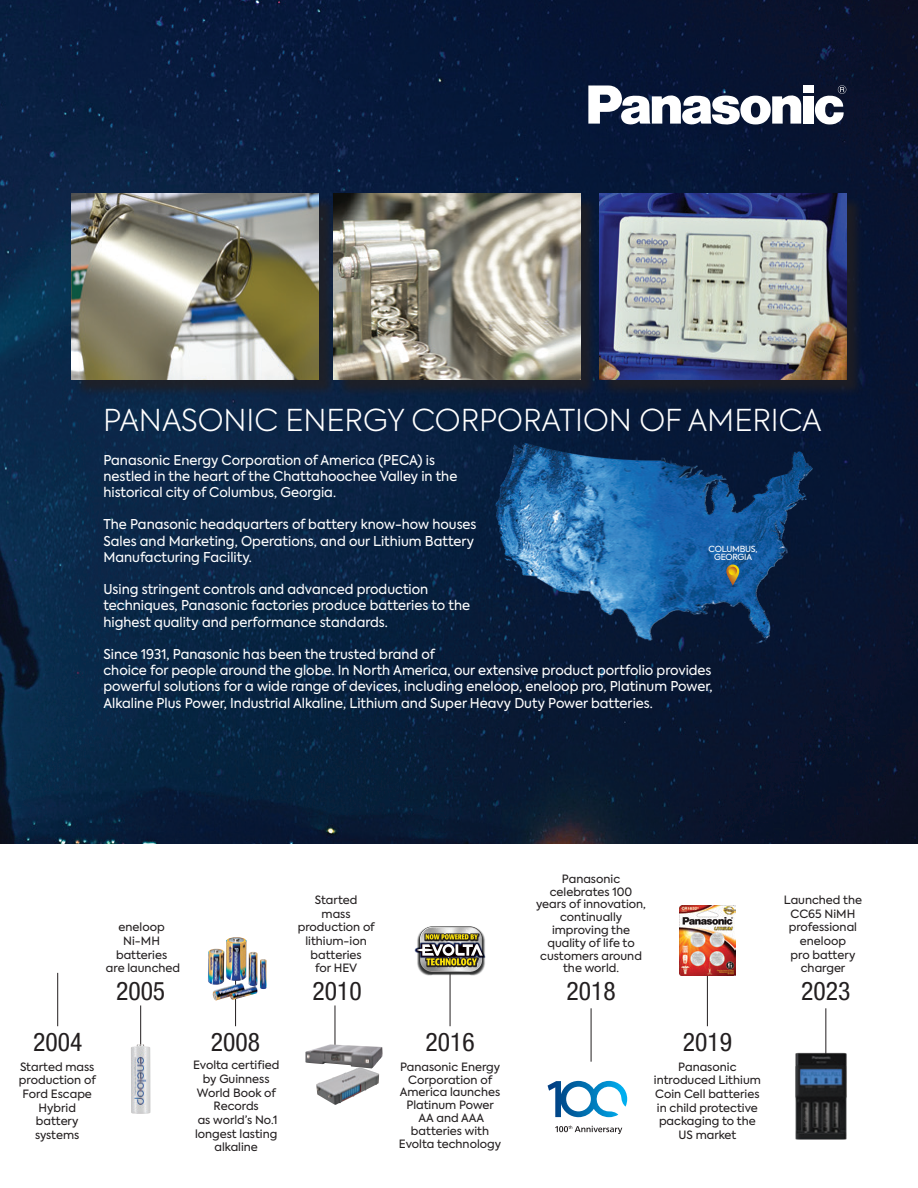
<style>
.page{position:relative;width:918px;height:1188px;background:#fff}
.page>*{position:absolute;margin:0;border:0;box-sizing:border-box;transform-origin:0 0}
.t1{font:300 30px "Axiforma";color:#fff}
.t2{font:condensed 25.65px "Helvetica Neue LT Std";color:#231f20}
.t3{font:13.5px/16.2px "Axiforma";color:#fff}
.t4{font:11.4px/13.6px "Axiforma";color:#231f20;text-align:center}
.t5{font:8.4px/7.8px "Axiforma";letter-spacing:-.025em;color:#fff;text-align:center}
</style>
<div class="page">
<img style="left:0;top:0;width:918px;height:843px">
<div style="left:803px;top:86px;width:11px;height:7px;background:#fff"></div>
<div style="left:803px;top:96px;width:11px;height:28px;background:#fff"></div>
<svg style="left:588px;top:86px;width:213px;height:39px"></svg>
<svg style="left:815px;top:85px;width:31px;height:40px"></svg>
<hr style="left:57px;top:973px;width:1px;height:53px;background:#231f20">
<hr style="left:140px;top:1005px;width:1px;height:54px;background:#231f20">
<hr style="left:235px;top:973px;width:1px;height:53px;background:#231f20">
<hr style="left:335px;top:1005px;width:1px;height:54px;background:#231f20">
<img style="left:208px;top:937px;width:59px;height:63px">
<img style="left:305px;top:1044px;width:78px;height:23px">
<img style="left:316px;top:1067px;width:63px;height:38px">
<img style="left:131px;top:1044px;width:20px;height:70px">
<div style="left:74px;top:196px;width:262px;height:201px;background:#231f20;opacity:.75"></div>
<img style="left:72px;top:193px;width:247px;height:186px">
<div style="left:336px;top:196px;width:262px;height:201px;background:#231f20;opacity:.75"></div>
<img style="left:334px;top:193px;width:247px;height:186px">
<div style="left:601px;top:196px;width:263px;height:201px;background:#231f20;opacity:.75"></div>
<img style="left:599px;top:193px;width:247px;height:186px">
<img style="left:484px;top:427px;width:336px;height:249px">
<hr style="left:450px;top:973px;width:1px;height:53px;background:#231f20">
<svg style="left:416px;top:926px;width:70px;height:50px"></svg>
<svg style="left:725px;top:584px;width:16px;height:3px"></svg>
<svg style="left:726px;top:564px;width:13px;height:22px"></svg>
<svg style="left:729px;top:567px;width:8px;height:8px"></svg>
<hr style="left:825px;top:1008px;width:1px;height:54px;background:#231f20">
<hr style="left:707px;top:973px;width:1px;height:53px;background:#231f20">
<hr style="left:591px;top:1008px;width:1px;height:54px;background:#231f20">
<svg style="left:548px;top:1081px;width:79px;height:36px"></svg>
<svg style="left:555px;top:1126px;width:67px;height:8px"></svg>
<img style="left:795px;top:1047px;width:52px;height:93px">
<img style="left:679px;top:905px;width:56px;height:71px">
<p class="t1" style="left:103px;top:401px;width:720px">PANASONIC ENERGY CORPORATION OF AMERICA</p>
<p class="t3" style="left:103px;top:452px;width:355px">Panasonic Energy Corporation of America (PECA) is nestled in the heart of the Chattahoochee Valley in the historical city of Columbus, Georgia.</p>
<p class="t3" style="left:103px;top:517px;width:375px">The Panasonic headquarters of battery know-how houses</p>
<p class="t3" style="left:103px;top:533px;width:372px">Sales and Marketing, Operations, and our Lithium Battery<br>Manufacturing Facility.</p>
<p class="t3" style="left:103px;top:582px;width:368px">Using stringent controls and advanced production techniques, Panasonic factories produce batteries to the highest quality and performance standards.</p>
<p class="t3" style="left:103px;top:646px;width:611px">Since 1931, Panasonic has been the trusted brand of<br>choice for people around the globe. In North America, our extensive product portfolio provides powerful solutions for a wide range of devices, including eneloop, eneloop pro, Platinum Power, Alkaline Plus Power, Industrial Alkaline, Lithium and Super Heavy Duty Power batteries.</p>
<p class="t5" style="left:708px;top:545px;width:50px">COLUMBUS,<br>GEORGIA</p>
<p class="t4" style="left:106px;top:921px;width:76px">eneloop<br>Ni-MH batteries<br>are launched</p>
<p class="t2" style="left:116px;top:976px;width:51px">2005</p>
<p class="t2" style="left:33px;top:1027px;width:51px">2004</p>
<p class="t4" style="left:19px;top:1060px;width:78px">Started mass production of<br>Ford Escape<br>Hybrid battery systems</p>
<p class="t2" style="left:211px;top:1027px;width:51px">2008</p>
<p class="t4" style="left:193px;top:1058px;width:88px">Evolta certified by Guinness<br>World Book of<br>Records<br>as world’s No.1 longest lasting alkaline</p>
<p class="t4" style="left:298px;top:893px;width:78px">Started<br>mass production of lithium-ion batteries<br>for HEV</p>
<p class="t2" style="left:312px;top:976px;width:51px">2010</p>
<p class="t2" style="left:425px;top:1027px;width:51px">2016</p>
<p class="t4" style="left:399px;top:1060px;width:104px;line-height:12.8px">Panasonic Energy<br>Corporation of<br>America launches<br>Platinum Power<br>AA and AAA batteries with<br>Evolta technology</p>
<p class="t4" style="left:536px;top:872px;width:111px;line-height:12.9px">Panasonic celebrates 100 years of innovation, continually improving the quality of life to customers around the world.</p>
<p class="t2" style="left:566px;top:976px;width:51px">2018</p>
<p class="t2" style="left:683px;top:1027px;width:51px">2019</p>
<p class="t4" style="left:654px;top:1060px;width:108px">Panasonic introduced Lithium<br>Coin Cell batteries in child protective packaging to the<br>US market</p>
<p class="t4" style="left:784px;top:893px;width:80px">Launched the<br>CC65 NiMH professional eneloop<br>pro battery charger</p>
<p class="t2" style="left:801px;top:976px;width:51px">2023</p>
</div>
